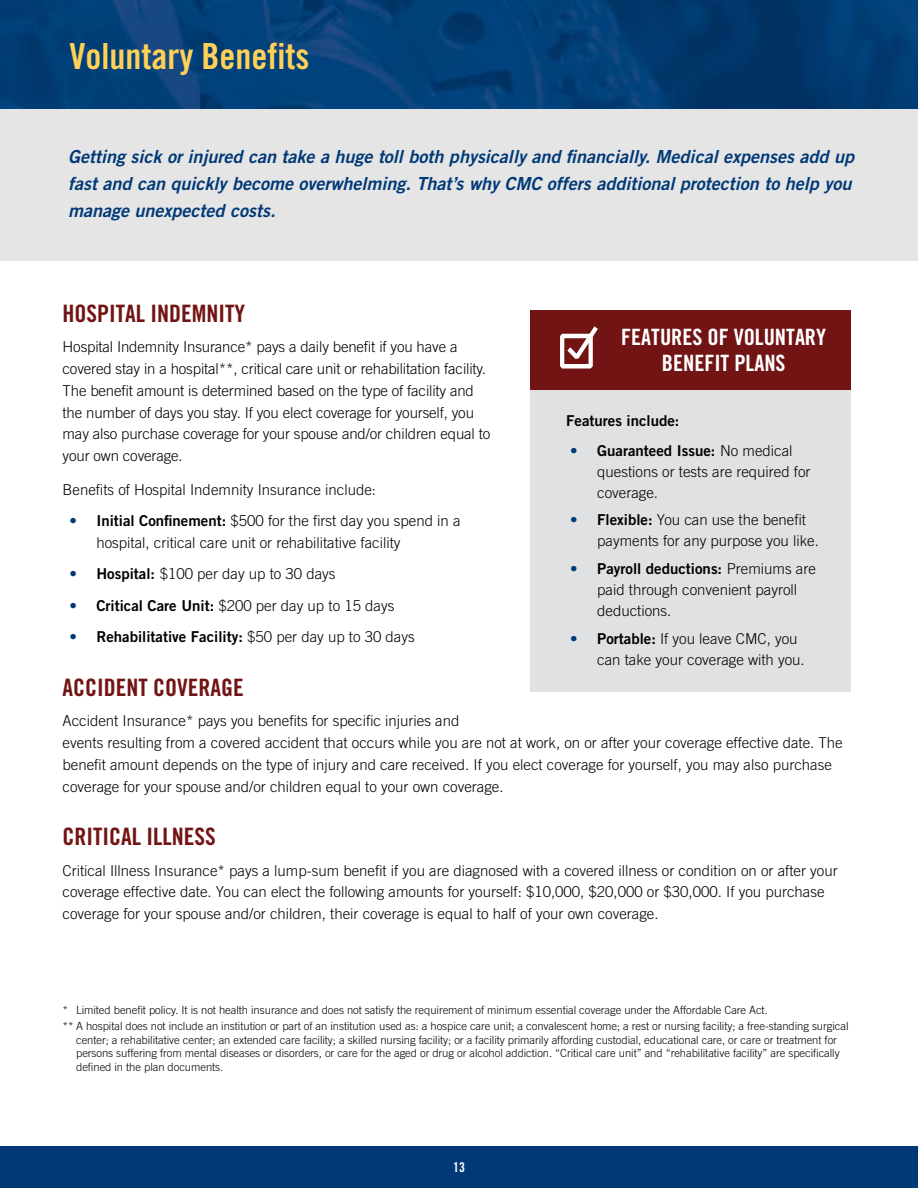
<style>
.page{position:relative;width:918px;height:1188px;background:#fff}
.page>*{position:absolute;margin:0;border:0;box-sizing:border-box;transform-origin:0 0}
.t1{font:36px "Trade Gothic Bold Cond Twenty";color:#ffd157}
.t2{font:24px "Trade Gothic Bold Cond Twenty";color:#711413}
.t3{font:22.5px/25.5px "Trade Gothic Bold Cond Twenty";color:#fff;text-align:center}
.t4{font:18px/27px "Trade Gothic LT Std Bd 2 Obl";color:#003976}
.t5{font:300 15px/21.8px "Trade Gothic LT Std";color:#000}
.t6{font:15px "Trade Gothic LT Std Bd 2";color:#000}
.t7{font:13.5px "Trade Gothic Bold Cond Twenty";color:#fff}
.t8{font:300 11.25px/13.5px "Trade Gothic LT Std";letter-spacing:-.005em;color:#000}
.s1{font-family:"Trade Gothic LT Std Bd 2";font-weight:400;color:#003976}
.s2{font-family:"Trade Gothic LT Std Bd 2";font-weight:400}
.s3{color:#003976}
.s4{font-family:"Trade Gothic LT Std";font-weight:300}
</style>
<div class="page">
<div style="left:0;top:1146px;width:918px;height:42px;background:#003976"></div>
<img style="left:0;top:0;width:918px;height:109px">
<div style="left:0;top:109px;width:918px;height:151px;background:#e5e5e6"></div>
<div style="left:530px;top:388px;width:320px;height:304px;background:#e0e1e3"></div>
<div style="left:530px;top:310px;width:320px;height:79px;background:#711413"></div>
<svg style="left:560px;top:326px;width:38px;height:43px"></svg>
<h1 class="t1" style="left:70px;top:34px;width:241px">Voluntary Benefits</h1>
<p class="t4" style="left:68px;top:143px;width:788px">Getting sick or injured can take a huge toll both physically and financially. Medical expenses add up fast and can quickly become overwhelming. That’s why CMC offers additional protection to help you manage unexpected costs.</p>
<h2 class="t2" style="left:63px;top:298px;width:184px">HOSPITAL INDEMNITY</h2>
<p class="t5" style="left:63px;top:336px;width:429px">Hospital Indemnity Insurance* pays a daily benefit if you have a covered stay in a hospital**, critical care unit or rehabilitation facility.<br>The benefit amount is determined based on the type of facility and the number of days you stay. If you elect coverage for yourself, you may also purchase coverage for your spouse and/or children equal to your own coverage.</p>
<p class="t5" style="left:63px;top:478px;width:315px">Benefits of Hospital Indemnity Insurance include:</p>
<p class="t5" style="left:96px;top:510px;width:366px;text-indent:-27px"><span class="s1">•</span> <span class="s2">Initial Confinement:</span> $500 for the first day you spend in a hospital, critical care unit or rehabilitative facility</p>
<p class="t5" style="left:69px;top:563px;width:268px"><span class="s1">•</span> <span class="s2">Hospital:</span> $100 per day up to 30 days</p>
<p class="t5" style="left:69px;top:595px;width:326px"><span class="s1">•</span> <span class="s2">Critical Care Unit:</span> $200 per day up to 15 days</p>
<p class="t6" style="left:69px;top:628px;width:347px"><span class="s3">•</span> Rehabilitative Facility: <span class="s4">$50 per day up to 30 days</span></p>
<h2 class="t2" style="left:63px;top:672px;width:183px">ACCIDENT COVERAGE</h2>
<p class="t5" style="left:63px;top:710px;width:782px">Accident Insurance* pays you benefits for specific injuries and<br>events resulting from a covered accident that occurs while you are not at work, on or after your coverage effective date. The benefit amount depends on the type of injury and care received. If you elect coverage for yourself, you may also purchase coverage for your spouse and/or children equal to your own coverage.</p>
<h2 class="t2" style="left:63px;top:822px;width:155px">CRITICAL ILLNESS</h2>
<p class="t5" style="left:63px;top:859px;width:777px">Critical Illness Insurance* pays a lump-sum benefit if you are diagnosed with a covered illness or condition on or after your coverage effective date. You can elect the following amounts for yourself: $10,000, $20,000 or $30,000. If you purchase coverage for your spouse and/or children, their coverage is equal to half of your own coverage.</p>
<h3 class="t3" style="left:621px;top:325px;width:206px">FEATURES OF VOLUNTARY<br>BENEFIT PLANS</h3>
<p class="t6" style="left:566px;top:411px;width:115px">Features include:</p>
<p class="t6" style="left:570px;top:441px;width:224px"><span class="s3">•</span> Guaranteed Issue: <span class="s4">No medical</span></p>
<p class="t5" style="left:597px;top:460px;width:215px;line-height:21px">questions or tests are required for coverage.</p>
<p class="t5" style="left:597px;top:509px;width:223px;line-height:21px;text-indent:-27px"><span class="s1">•</span> <span class="s2">Flexible:</span> You can use the benefit payments for any purpose you like.</p>
<p class="t6" style="left:570px;top:559px;width:247px"><span class="s3">•</span> Payroll deductions: <span class="s4">Premiums are</span></p>
<p class="t5" style="left:597px;top:579px;width:202px;line-height:21px">paid through convenient payroll deductions.</p>
<p class="t5" style="left:597px;top:628px;width:209px;line-height:21px;text-indent:-27px"><span class="s1">•</span> <span class="s2">Portable:</span> If you leave CMC, you can take your coverage with you.</p>
<p class="t8" style="left:63px;top:1001px;width:787px;line-height:16.8px">* Limited benefit policy. It is not health insurance and does not satisfy the requirement of minimum essential coverage under the Affordable Care Act.<br>** A hospital does not include an institution or part of an institution used as: a hospice care unit; a convalescent home; a rest or nursing facility; a free-standing surgical</p>
<p class="t8" style="left:76px;top:1033px;width:765px">center; a rehabilitative center; an extended care facility; a skilled nursing facility; or a facility primarily affording custodial, educational care, or care or treatment for persons suffering from mental diseases or disorders, or care for the aged or drug or alcohol addiction. “Critical care unit” and “rehabilitative facility” are specifically defined in the plan documents.</p>
<p class="t7" style="left:453px;top:1159px;width:13px">13</p>
</div>
